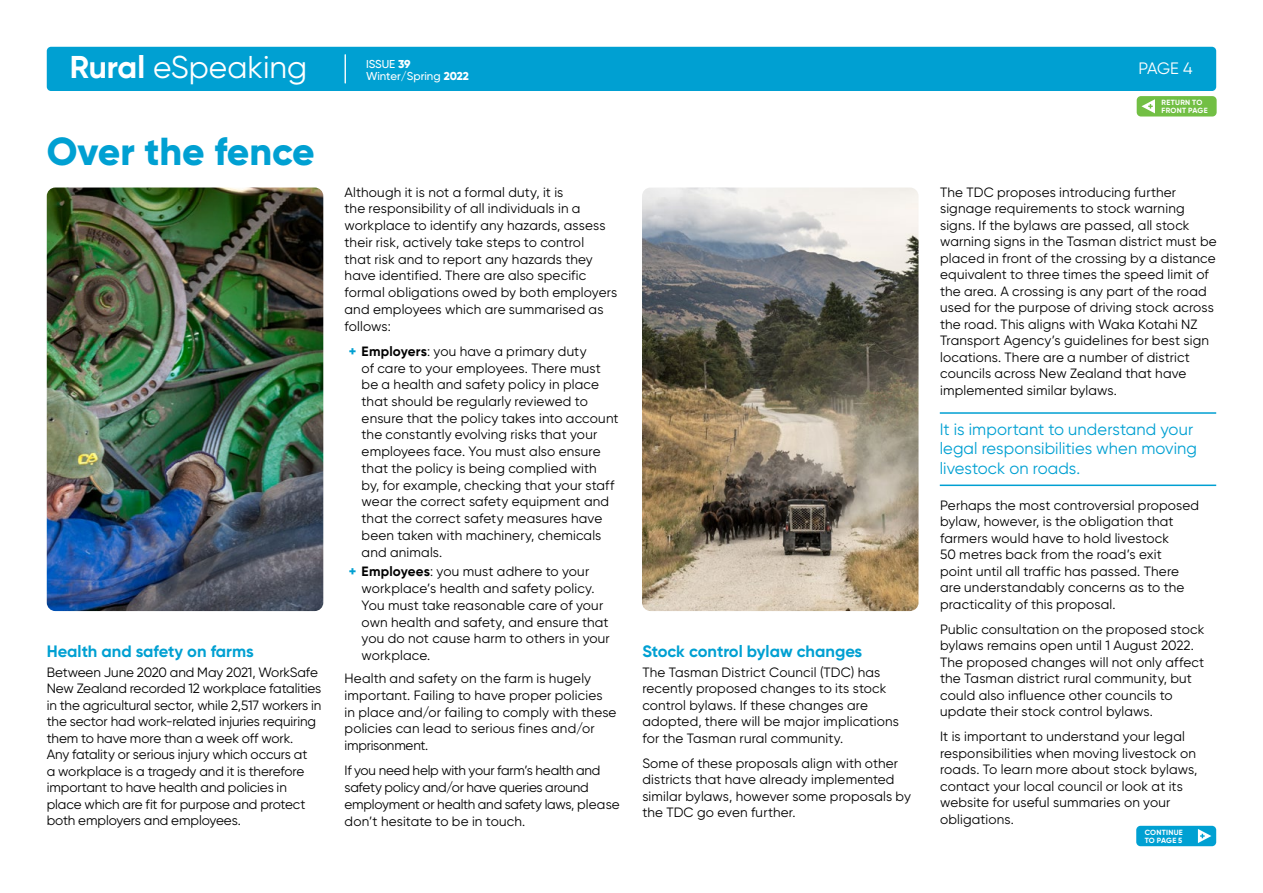
<style>
.page{position:relative;width:1263px;height:893px;background:#fff}
.page>*{position:absolute;margin:0;border:0;box-sizing:border-box;transform-origin:0 0}
.t1{font:800 39px "Gilroy";color:#00a0d2}
.t2{font:31.5px "Uniform";color:#fff}
.t3{font:31.5px "Gilroy";color:#fff}
.t4{font:16.5px/19.5px "Gilroy";letter-spacing:.005em;color:#00a0d2}
.t5{font:700 16.5px "Gilroy";color:#00a0d2}
.t6{font:16.5px "Gilroy";color:#fff}
.t7{font:13.5px/16.5px "Gilroy";letter-spacing:.01em;color:#000}
.t8{font:13.5px/16.8px "Gilroy";letter-spacing:-.015em;color:#000}
.t9{font:500 11.4px/12.5px "Gilroy";color:#fff}
.t10{font:500 9.6px "Uniform Condensed";color:#fff}
.t11{font:500 9.6px "Uniform";color:#fff}
.t12{font:700 7.5px/7.5px "Gilroy";letter-spacing:.035em;color:#fff}
.s1{font-weight:700}
.s2{font-weight:800}
.s3{font-weight:900}
.s4{font-family:"Uniform";font-weight:900}
.s5{font-weight:800;color:#00a0d2}
</style>
<div class="page">
<img style="left:47px;top:188px;width:276px;height:423px">
<img style="left:642px;top:188px;width:276px;height:423px">
<div style="left:47px;top:47px;width:1169px;height:44px;background:#00a0d2;border-radius:4px"></div>
<svg style="left:344px;top:55px;width:2px;height:29px"></svg>
<div style="left:1137px;top:96px;width:79px;height:21px;background:#72bf44;border-radius:4px"></div>
<svg style="left:1141px;top:99px;width:14px;height:14px"></svg>
<div style="left:1136px;top:826px;width:80px;height:20px;background:#00a0d2;border-radius:4px"></div>
<svg style="left:1198px;top:829px;width:13px;height:14px"></svg>
<hr style="left:940px;top:412px;width:276px;height:2px;background:#00a0d2">
<hr style="left:940px;top:485px;width:276px;height:1px;background:#00a0d2">
<h2 class="t3" style="left:70px;top:48px;width:239px"><span class="s1">Rural</span> eSpeaking</h2>
<p class="t6" style="left:1138px;top:58px;width:56px">PAGE 4</p>
<p class="t12" style="left:1161px;top:99px;width:48px">RETURN TO<br>FRONT PAGE</p>
<p class="t9" style="left:366px;top:57px;width:104px">ISSUE <span class="s2">39<br></span>Winter/Spring <span class="s2">2022</span></p>
<h2 class="t2" style="left:70px;top:57px;width:250px"><span class="s1">Rural</span> eSpeaking</h2>
<p class="t11" style="left:367px;top:65px;width:43px">ISSUE <span class="s3">34</span></p>
<p class="t10" style="left:367px;top:76px;width:60px">Summer <span class="s4">2020</span></p>
<h1 class="t1" style="left:47px;top:127px;width:270px">Over the fence</h1>
<p class="t5" style="left:47px;top:641px;width:208px">Health and safety on farms</p>
<p class="t7" style="left:47px;top:664px;width:276px">Between June 2020 and May 2021, WorkSafe New Zealand recorded 12 workplace fatalities in the agricultural sector, while 2,517 workers in the sector had work-related injuries requiring them to have more than a week off work.<br>Any fatality or serious injury which occurs at<br>a workplace is a tragedy and it is therefore important to have health and policies in place which are fit for purpose and protect both employers and employees.</p>
<p class="t7" style="left:345px;top:183px;width:274px">Although it is not a formal duty, it is<br>the responsibility of all individuals in a workplace to identify any hazards, assess their risk, actively take steps to control<br>that risk and to report any hazards they have identified. There are also specific formal obligations owed by both employers and employees which are summarised as follows:</p>
<p class="t7" style="left:362px;top:342px;width:259px;text-indent:-13px"><span class="s5">+</span> <span class="s1">Employers</span>: you have a primary duty<br>of care to your employees. There must be a health and safety policy in place that should be regularly reviewed to ensure that the policy takes into account the constantly evolving risks that your employees face. You must also ensure that the policy is being complied with<br>by, for example, checking that your staff wear the correct safety equipment and that the correct safety measures have been taken with machinery, chemicals and animals.</p>
<p class="t7" style="left:362px;top:563px;width:250px;text-indent:-13px"><span class="s5">+</span> <span class="s1">Employees</span>: you must adhere to your workplace’s health and safety policy.<br>You must take reasonable care of your own health and safety, and ensure that you do not cause harm to others in your workplace.</p>
<p class="t7" style="left:345px;top:670px;width:273px">Health and safety on the farm is hugely important. Failing to have proper policies<br>in place and/or failing to comply with these policies can lead to serious fines and/or imprisonment.</p>
<p class="t8" style="left:345px;top:762px;width:277px">If you need help with your farm’s health and safety policy and/or have queries around employment or health and safety laws, please don’t hesitate to be in touch.</p>
<p class="t5" style="left:642px;top:641px;width:221px">Stock control bylaw changes</p>
<p class="t7" style="left:642px;top:664px;width:258px">The Tasman District Council (TDC) has recently proposed changes to its stock control bylaws. If these changes are adopted, there will be major implications for the Tasman rural community.</p>
<p class="t7" style="left:642px;top:755px;width:270px">Some of these proposals align with other districts that have already implemented similar bylaws, however some proposals by the TDC go even further.</p>
<p class="t7" style="left:940px;top:183px;width:278px">The TDC proposes introducing further signage requirements to stock warning signs. If the bylaws are passed, all stock warning signs in the Tasman district must be placed in front of the crossing by a distance equivalent to three times the speed limit of the area. A crossing is any part of the road used for the purpose of driving stock across the road. This aligns with Waka Kotahi NZ Transport Agency’s guidelines for best sign locations. There are a number of district councils across New Zealand that have implemented similar bylaws.</p>
<p class="t4" style="left:940px;top:419px;width:259px">It is important to understand your legal responsibilities when moving livestock on roads.</p>
<p class="t7" style="left:940px;top:497px;width:260px">Perhaps the most controversial proposed bylaw, however, is the obligation that farmers would have to hold livestock<br>50 metres back from the road’s exit<br>point until all traffic has passed. There are understandably concerns as to the practicality of this proposal.</p>
<p class="t7" style="left:940px;top:621px;width:266px">Public consultation on the proposed stock bylaws remains open until 1 August 2022.<br>The proposed changes will not only affect the Tasman district rural community, but could also influence other councils to update their stock control bylaws.</p>
<p class="t7" style="left:940px;top:728px;width:259px">It is important to understand your legal responsibilities when moving livestock on roads. To learn more about stock bylaws, contact your local council or look at its website for useful summaries on your obligations.</p>
<p class="t12" style="left:1145px;top:829px;width:40px">CONTINUE<br>TO PAGE 5</p>
</div>
